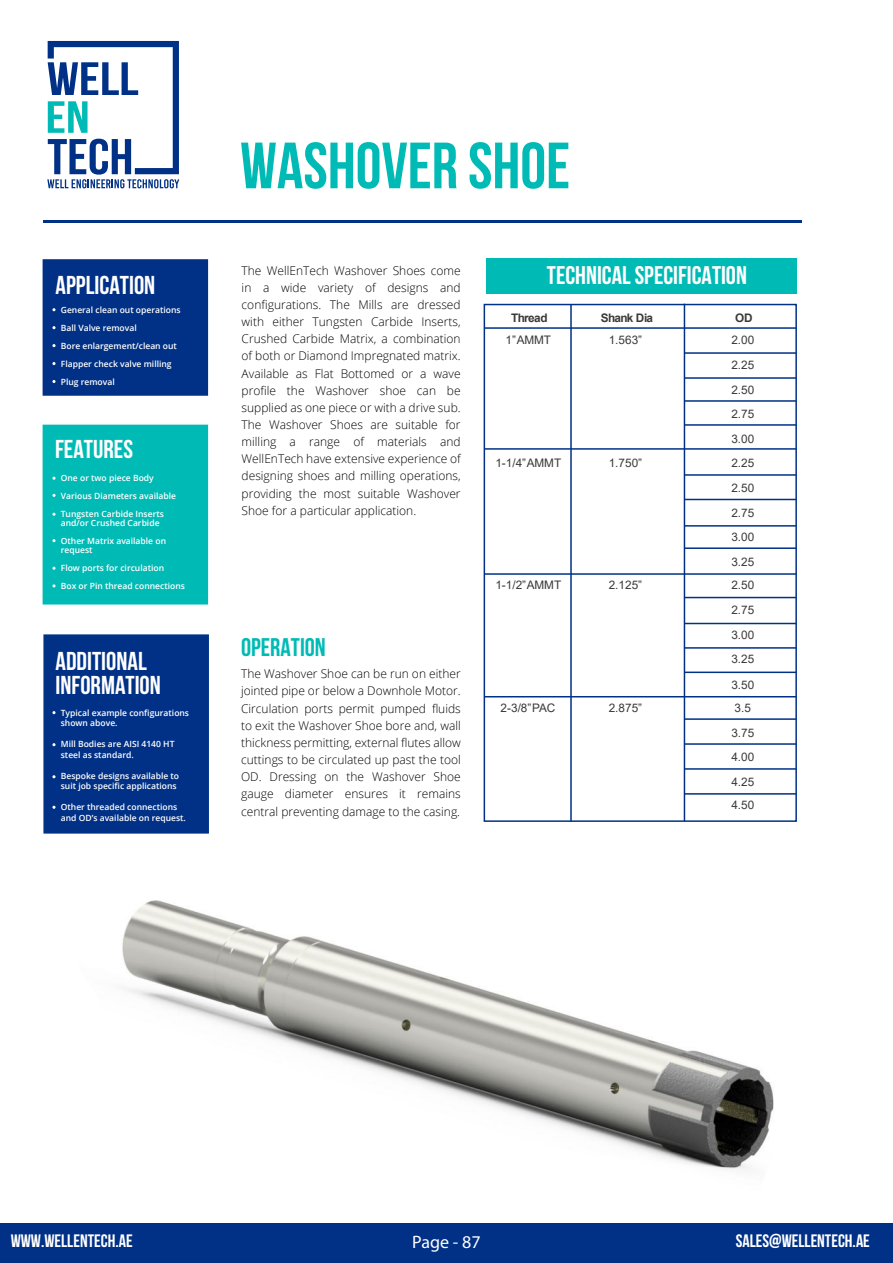
<style>
.page{position:relative;width:893px;height:1263px;background:#fff}
.page>*{position:absolute;margin:0;border:0;box-sizing:border-box;transform-origin:0 0}
.t1{font:700 65.25px "Bebas Neue";color:#00bbb5}
.t2{font:700 25.8px/24px "Bebas Neue";color:#fff}
.t3{font:700 25.5px "Bebas Neue";color:#fff}
.t4{font:700 25.5px "Bebas Neue";color:#00bbb5}
.t5{font:700 18px "Bebas Neue";color:#fff}
.t6{font:18px "Myriad Pro";color:#fff}
.t7{font:300 12px/17.1px "Open Sans";color:#000;text-align:justify}
.t8{font:11.7px/24.6px "Arial";color:#3b3838;text-align:justify}
.t9{font:700 11.7px "Arial";letter-spacing:-.04em;color:#3b3838}
.t10{font:600 8.55px/18px "Open Sans";color:#fff}
</style>
<div class="page">
<hr style="left:43px;top:220px;width:758px;height:3px;background:#003186">
<div style="left:0;top:1224px;width:893px;height:39px;background:#003186"></div>
<div style="left:43px;top:259px;width:165px;height:137px;background:#003186"></div>
<div style="left:43px;top:425px;width:165px;height:179px;background:#00bbb5"></div>
<div style="left:43px;top:634px;width:166px;height:199px;background:#003186"></div>
<div style="left:486px;top:258px;width:310px;height:36px;background:#00bbb5"></div>
<hr style="left:570px;top:305px;width:2px;height:517px;background:#003186">
<hr style="left:684px;top:304px;width:1px;height:517px;background:#003186">
<hr style="left:684px;top:352px;width:112px;height:2px;background:#003186">
<hr style="left:684px;top:377px;width:112px;height:2px;background:#003186">
<hr style="left:684px;top:400px;width:112px;height:2px;background:#003186">
<hr style="left:684px;top:424px;width:112px;height:2px;background:#003186">
<hr style="left:684px;top:474px;width:112px;height:2px;background:#003186">
<hr style="left:684px;top:499px;width:112px;height:1px;background:#003186">
<hr style="left:684px;top:525px;width:112px;height:2px;background:#003186">
<hr style="left:684px;top:547px;width:112px;height:2px;background:#003186">
<hr style="left:684px;top:597px;width:112px;height:1px;background:#003186">
<hr style="left:684px;top:623px;width:112px;height:1px;background:#003186">
<hr style="left:684px;top:647px;width:112px;height:2px;background:#003186">
<hr style="left:684px;top:671px;width:112px;height:2px;background:#003186">
<hr style="left:484px;top:696px;width:312px;height:1px;background:#003186">
<hr style="left:684px;top:718px;width:112px;height:2px;background:#003186">
<hr style="left:684px;top:743px;width:112px;height:2px;background:#003186">
<hr style="left:684px;top:768px;width:112px;height:2px;background:#003186">
<hr style="left:684px;top:793px;width:112px;height:2px;background:#003186">
<hr style="left:484px;top:448px;width:312px;height:2px;background:#003186">
<hr style="left:484px;top:573px;width:312px;height:2px;background:#003186">
<hr style="left:484px;top:327px;width:312px;height:2px;background:#003186">
<div style="left:484px;top:304px;width:313px;height:518px;border:2px solid #003186"></div>
<img style="left:122px;top:900px;width:652px;height:271px">
<svg style="left:47px;top:41px;width:132px;height:147px"></svg>
<h2 class="t2" style="left:56px;top:272px;width:101px">APPLICATION</h2>
<p class="t10" style="left:61px;top:300px;width:121px">General clean out operations<br>Ball Valve removal<br>Bore enlargement/clean out<br>Flapper check valve milling<br>Plug removal</p>
<h2 class="t2" style="left:55px;top:437px;width:79px">FEATURES</h2>
<p class="t10" style="left:61px;top:468px;width:117px">One or two piece Body<br>Various Diameters available<br>Tungsten Carbide Inserts</p>
<p class="t10" style="left:61px;top:513px;width:107px">and/or Crushed Carbide<br>Other Matrix available on</p>
<p class="t10" style="left:61px;top:540px;width:126px">request<br>Flow ports for circulation<br>Box or Pin thread connections</p>
<h2 class="t2" style="left:56px;top:649px;width:107px">ADDITIONAL<br>INFORMATION</h2>
<p class="t10" style="left:61px;top:707px;width:130px;line-height:10.5px">Typical example configurations shown above.</p>
<p class="t10" style="left:61px;top:739px;width:115px;line-height:10.5px">Mill Bodies are AISI 4140 HT steel as standard.</p>
<p class="t10" style="left:61px;top:770px;width:120px;line-height:10.5px">Bespoke designs available to suit job specific applications</p>
<p class="t10" style="left:61px;top:802px;width:127px;line-height:10.5px">Other threaded connections and OD’s available on request.</p>
<h1 class="t1" style="left:240px;top:130px;width:332px">WASHOVER SHOE</h1>
<p class="t7" style="left:242px;top:261px;width:221px">The WellEnTech Washover Shoes come in a wide variety of designs and configurations. The Mills are dressed with either Tungsten Carbide Inserts, Crushed Carbide Matrix, a combination of both or Diamond Impregnated matrix.<br>Available as Flat Bottomed or a wave profile the Washover shoe can be supplied as one piece or with a drive sub.<br>The Washover Shoes are suitable for milling a range of materials and WellEnTech have extensive experience of designing shoes and milling operations, providing the most suitable Washover Shoe for a particular application.</p>
<h3 class="t4" style="left:241px;top:633px;width:86px">OPERATION</h3>
<p class="t7" style="left:241px;top:665px;width:221px">The Washover Shoe can be run on either jointed pipe or below a Downhole Motor.<br>Circulation ports permit pumped fluids to exit the Washover Shoe bore and, wall thickness permitting, external flutes allow cuttings to be circulated up past the tool OD. Dressing on the Washover Shoe gauge diameter ensures it remains central preventing damage to the casing.</p>
<h3 class="t3" style="left:547px;top:262px;width:201px">TECHNICAL SPECIFICATION</h3>
<p class="t9" style="left:511px;top:309px;width:38px">Thread</p>
<p class="t9" style="left:601px;top:309px;width:54px">Shank Dia</p>
<p class="t9" style="left:735px;top:309px;width:19px">OD</p>
<p class="t8" style="left:506px;top:328px;width:47px">1”AMMT</p>
<p class="t8" style="left:609px;top:328px;width:35px">1.563”</p>
<p class="t8" style="left:731px;top:328px;width:24px">2.00<br>2.25<br>2.50<br>2.75<br>3.00</p>
<p class="t8" style="left:495px;top:451px;width:67px">1-1/4”AMMT</p>
<p class="t8" style="left:609px;top:451px;width:35px">1.750”</p>
<p class="t8" style="left:731px;top:451px;width:24px">2.25<br>2.50<br>2.75<br>3.00<br>3.25</p>
<p class="t8" style="left:495px;top:573px;width:67px">1-1/2”AMMT</p>
<p class="t8" style="left:609px;top:573px;width:35px">2.125”</p>
<p class="t8" style="left:731px;top:572px;width:24px">2.50<br>2.75<br>3.00<br>3.25<br>3.50</p>
<p class="t8" style="left:501px;top:696px;width:56px">2-3/8”PAC</p>
<p class="t8" style="left:609px;top:696px;width:35px">2.875”</p>
<p class="t8" style="left:731px;top:696px;width:24px;text-align:left">3.5<br>3.75<br>4.00<br>4.25</p>
<p class="t8" style="left:731px;top:793px;width:24px">4.50</p>
<h3 class="t5" style="left:11px;top:1231px;width:123px">WWW.WELLENTECH.AE</h3>
<h3 class="t5" style="left:736px;top:1231px;width:136px">SALES@WELLENTECH.AE</h3>
<h3 class="t6" style="left:412px;top:1231px;width:70px">Page - 87</h3>
</div>
